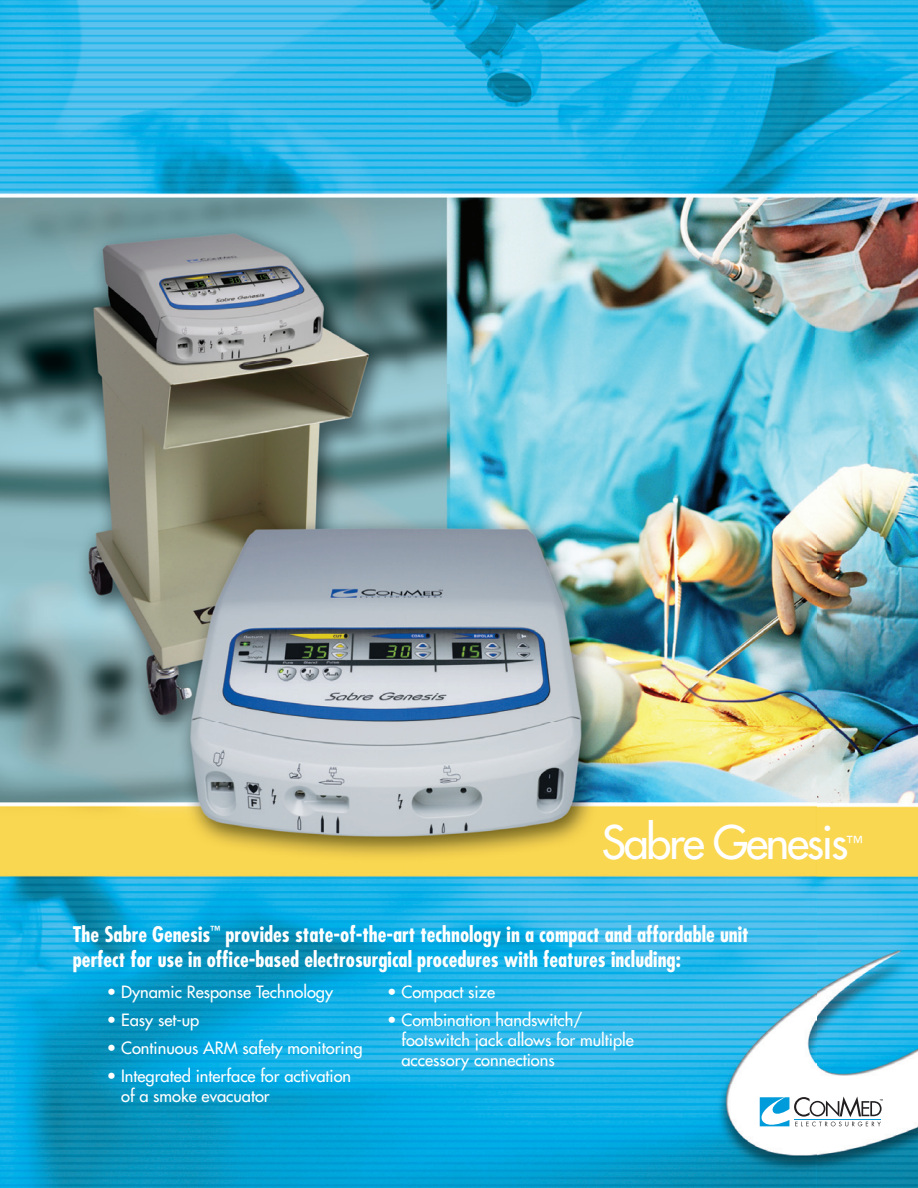
<style>
.page{position:relative;width:918px;height:1188px;background:#fff}
.page>*{position:absolute;margin:0;border:0;box-sizing:border-box;transform-origin:0 0}
.t1{font:45px "Futura";letter-spacing:-.05em;color:#fff}
.t2{font:700 condensed 21px/25.5px "Futura";color:#fff}
.t3{font:17.55px "Futura";color:#fff}
.t4{font:16.5px/19.8px "Futura";color:#fff}
</style>
<div class="page">
<img style="left:0;top:0;width:918px;height:1188px">
<svg style="left:760px;top:1097px;width:123px;height:29px"></svg>
<h1 class="t1" style="left:602px;top:813px;width:248px">Sabre Genesis</h1>
<p class="t3" style="left:846px;top:831px;width:18px">™</p>
<p class="t2" style="left:73px;top:921px;width:677px">The Sabre Genesis<sup>™</sup> provides state-of-the-art technology in a compact and affordable unit perfect for use in office-based electrosurgical procedures with features including:</p>
<p class="t4" style="left:107px;top:982px;width:228px">• Dynamic Response Technology</p>
<p class="t4" style="left:107px;top:1010px;width:94px">• Easy set-up</p>
<p class="t4" style="left:107px;top:1038px;width:257px">• Continuous ARM safety monitoring</p>
<p class="t4" style="left:121px;top:1066px;width:232px;text-indent:-14px">• Integrated interface for activation of a smoke evacuator</p>
<p class="t4" style="left:387px;top:982px;width:109px">• Compact size</p>
<p class="t4" style="left:401px;top:1010px;width:234px;text-indent:-14px">• Combination handswitch/ footswitch jack allows for multiple accessory connections</p>
</div>
